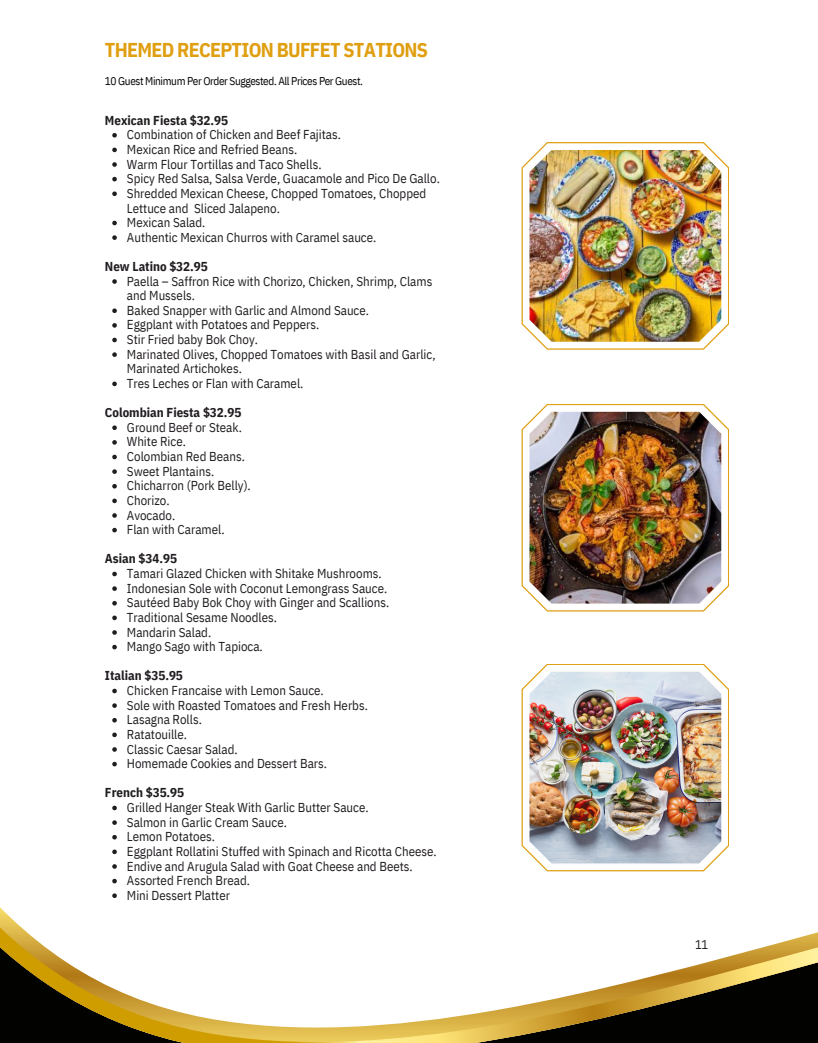
<style>
.page{position:relative;width:818px;height:1043px;background:#fff}
.page>*{position:absolute;margin:0;border:0;box-sizing:border-box;transform-origin:0 0}
.t1{font:700 20px "IBM Plex Sans Cond";letter-spacing:-.035em;color:#df9f10}
.t2{font:12.88px/14.6px "IBM Plex Sans Cond";color:#201c20}
.t3{font:700 12.88px "IBM Plex Sans Cond";color:#201c20}
.t4{font:12.5px "IBM Plex Sans Cond";color:#201c20}
.t5{font:11.25px "IBM Plex Sans Cond";letter-spacing:-.035em;color:#000}
</style>
<div class="page">
<svg style="left:112px;top:133px;width:5px;height:4px"></svg>
<svg style="left:112px;top:148px;width:5px;height:4px"></svg>
<svg style="left:112px;top:162px;width:5px;height:5px"></svg>
<svg style="left:112px;top:177px;width:5px;height:4px"></svg>
<svg style="left:112px;top:191px;width:5px;height:5px"></svg>
<svg style="left:112px;top:221px;width:5px;height:4px"></svg>
<svg style="left:112px;top:235px;width:5px;height:5px"></svg>
<svg style="left:112px;top:279px;width:5px;height:5px"></svg>
<svg style="left:112px;top:308px;width:5px;height:5px"></svg>
<svg style="left:112px;top:323px;width:5px;height:5px"></svg>
<svg style="left:112px;top:338px;width:5px;height:4px"></svg>
<svg style="left:112px;top:352px;width:5px;height:5px"></svg>
<svg style="left:112px;top:381px;width:5px;height:5px"></svg>
<svg style="left:112px;top:425px;width:5px;height:5px"></svg>
<svg style="left:112px;top:440px;width:5px;height:4px"></svg>
<svg style="left:112px;top:455px;width:5px;height:4px"></svg>
<svg style="left:112px;top:469px;width:5px;height:5px"></svg>
<svg style="left:112px;top:484px;width:5px;height:4px"></svg>
<svg style="left:112px;top:498px;width:5px;height:5px"></svg>
<svg style="left:112px;top:513px;width:5px;height:5px"></svg>
<svg style="left:112px;top:528px;width:5px;height:4px"></svg>
<svg style="left:112px;top:571px;width:5px;height:5px"></svg>
<svg style="left:112px;top:586px;width:5px;height:5px"></svg>
<svg style="left:112px;top:601px;width:5px;height:4px"></svg>
<svg style="left:112px;top:615px;width:5px;height:5px"></svg>
<svg style="left:112px;top:630px;width:5px;height:4px"></svg>
<svg style="left:112px;top:645px;width:5px;height:4px"></svg>
<svg style="left:112px;top:688px;width:5px;height:5px"></svg>
<svg style="left:112px;top:703px;width:5px;height:5px"></svg>
<svg style="left:112px;top:718px;width:5px;height:4px"></svg>
<svg style="left:112px;top:732px;width:5px;height:5px"></svg>
<svg style="left:112px;top:747px;width:5px;height:4px"></svg>
<svg style="left:112px;top:761px;width:5px;height:5px"></svg>
<svg style="left:112px;top:805px;width:5px;height:5px"></svg>
<svg style="left:112px;top:820px;width:5px;height:4px"></svg>
<svg style="left:112px;top:835px;width:5px;height:4px"></svg>
<img style="left:521px;top:404px;width:208px;height:207px">
<img style="left:521px;top:664px;width:208px;height:175px">
<img style="left:521px;top:142px;width:208px;height:208px">
<svg style="left:112px;top:839px;width:617px;height:23px"></svg>
<svg style="left:0;top:862px;width:818px;height:180px"></svg>
<p class="t1" style="left:105px;top:37px;width:324px">THEMED RECEPTION BUFFET STATIONS</p>
<p class="t5" style="left:105px;top:73px;width:259px">10 Guest Minimum Per Order Suggested. All Prices Per Guest.</p>
<h1 class="t3" style="left:105px;top:112px;width:125px">Mexican Fiesta $32.95</h1>
<h2 class="t2" style="left:127px;top:127px;width:216px">Combination of Chicken and Beef Fajitas.</h2>
<p class="t2" style="left:127px;top:142px;width:172px">Mexican Rice and Refried Beans.</p>
<p class="t2" style="left:127px;top:156px;width:196px">Warm Flour Tortillas and Taco Shells.</p>
<p class="t2" style="left:127px;top:171px;width:314px">Spicy Red Salsa, Salsa Verde, Guacamole and Pico De Gallo.</p>
<p class="t2" style="left:127px;top:186px;width:301px">Shredded Mexican Cheese, Chopped Tomatoes, Chopped<br>Lettuce and Sliced Jalapeno.</p>
<p class="t2" style="left:127px;top:215px;width:80px">Mexican Salad.</p>
<p class="t2" style="left:127px;top:229px;width:251px">Authentic Mexican Churros with Caramel sauce.</p>
<p class="t3" style="left:105px;top:258px;width:104px">New Latino $32.95</p>
<h2 class="t2" style="left:127px;top:273px;width:307px">Paella – Saffron Rice with Chorizo, Chicken, Shrimp, Clams and Mussels.</h2>
<p class="t2" style="left:127px;top:303px;width:244px">Baked Snapper with Garlic and Almond Sauce.</p>
<p class="t2" style="left:127px;top:317px;width:194px">Eggplant with Potatoes and Peppers.</p>
<p class="t2" style="left:127px;top:332px;width:133px">Stir Fried baby Bok Choy.</p>
<p class="t2" style="left:127px;top:346px;width:310px">Marinated Olives, Chopped Tomatoes with Basil and Garlic,<br>Marinated Artichokes.</p>
<p class="t2" style="left:127px;top:376px;width:178px">Tres Leches or Flan with Caramel.</p>
<p class="t3" style="left:105px;top:404px;width:138px">Colombian Fiesta $32.95</p>
<h2 class="t2" style="left:127px;top:420px;width:116px">Ground Beef or Steak.</h2>
<p class="t2" style="left:127px;top:434px;width:61px">White Rice.</p>
<p class="t2" style="left:127px;top:449px;width:119px">Colombian Red Beans.</p>
<p class="t2" style="left:127px;top:463px;width:89px">Sweet Plantains.</p>
<p class="t2" style="left:127px;top:478px;width:125px">Chicharron (Pork Belly).</p>
<p class="t2" style="left:127px;top:493px;width:44px">Chorizo.</p>
<p class="t2" style="left:127px;top:507px;width:50px">Avocado.</p>
<p class="t2" style="left:127px;top:522px;width:99px">Flan with Caramel.</p>
<p class="t3" style="left:105px;top:550px;width:74px">Asian $34.95</p>
<h2 class="t2" style="left:127px;top:566px;width:256px">Tamari Glazed Chicken with Shitake Mushrooms.</h2>
<p class="t2" style="left:127px;top:580px;width:262px">Indonesian Sole with Coconut Lemongrass Sauce.</p>
<p class="t2" style="left:127px;top:595px;width:264px">Sautéed Baby Bok Choy with Ginger and Scallions.</p>
<p class="t2" style="left:127px;top:610px;width:151px">Traditional Sesame Noodles.</p>
<p class="t2" style="left:127px;top:624px;width:86px">Mandarin Salad.</p>
<p class="t2" style="left:127px;top:639px;width:137px">Mango Sago with Tapioca.</p>
<p class="t3" style="left:105px;top:667px;width:79px">Italian $35.95</p>
<h2 class="t2" style="left:127px;top:683px;width:198px">Chicken Francaise with Lemon Sauce.</h2>
<p class="t2" style="left:127px;top:697px;width:242px">Sole with Roasted Tomatoes and Fresh Herbs.</p>
<p class="t2" style="left:127px;top:712px;width:76px">Lasagna Rolls.</p>
<p class="t2" style="left:127px;top:726px;width:62px">Ratatouille.</p>
<p class="t2" style="left:127px;top:741px;width:112px">Classic Caesar Salad.</p>
<p class="t2" style="left:127px;top:756px;width:202px">Homemade Cookies and Dessert Bars.</p>
<p class="t3" style="left:105px;top:784px;width:81px">French $35.95</p>
<h2 class="t2" style="left:127px;top:800px;width:243px">Grilled Hanger Steak With Garlic Butter Sauce.</h2>
<p class="t2" style="left:127px;top:814px;width:161px">Salmon in Garlic Cream Sauce.</p>
<p class="t2" style="left:127px;top:829px;width:90px">Lemon Potatoes.</p>
<p class="t2" style="left:127px;top:843px;width:311px">Eggplant Rollatini Stuffed with Spinach and Ricotta Cheese.</p>
<p class="t2" style="left:127px;top:858px;width:287px">Endive and Arugula Salad with Goat Cheese and Beets.</p>
<p class="t2" style="left:127px;top:873px;width:125px">Assorted French Bread.</p>
<p class="t2" style="left:127px;top:887px;width:105px">Mini Dessert Platter</p>
<p class="t4" style="left:695px;top:935px;width:15px">11</p>
</div>
